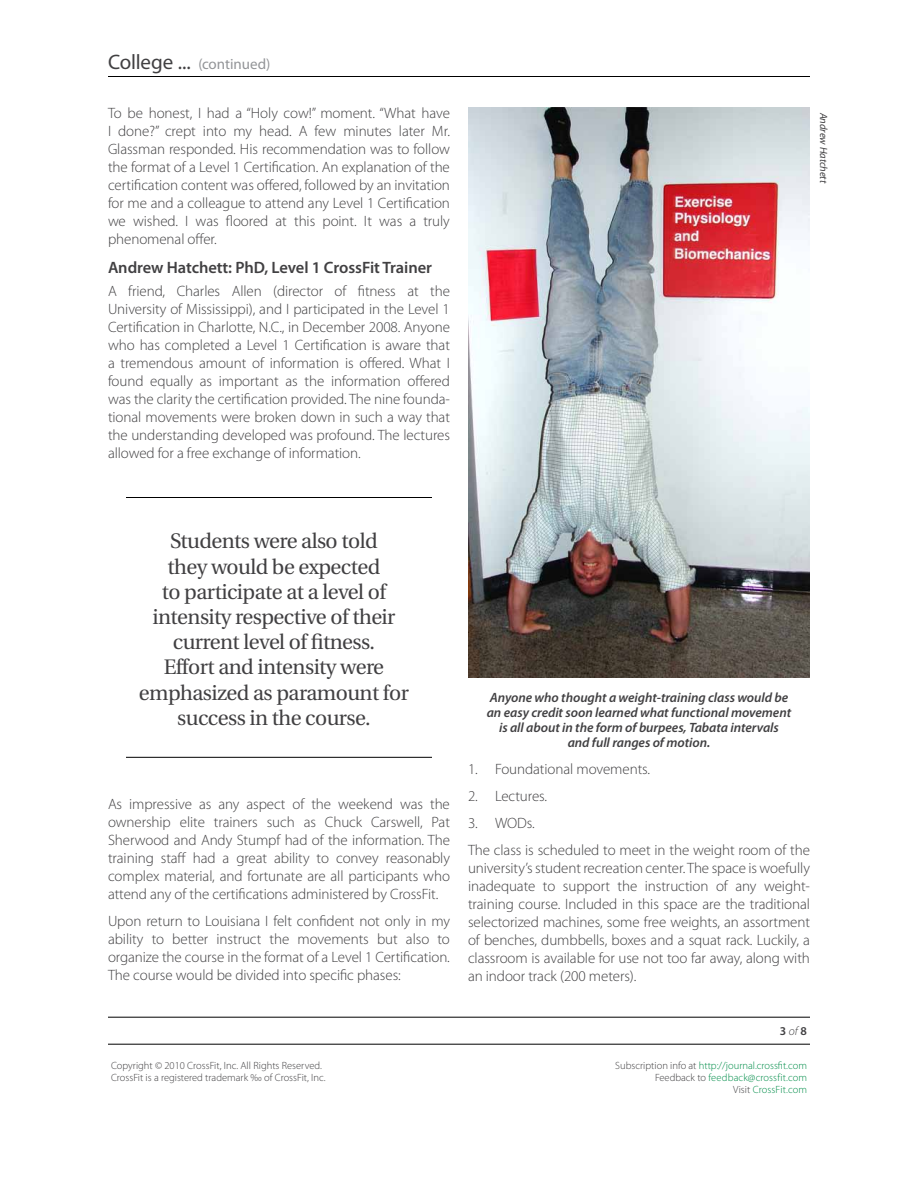
<style>
.page{position:relative;width:918px;height:1188px;background:#fff}
.page>*{position:absolute;margin:0;border:0;box-sizing:border-box;transform-origin:0 0}
.t1{font:21px/25.2px "Utopia";letter-spacing:-.025em;color:#414042;text-align:center}
.t2{font:600 16.5px "Myriad Pro";letter-spacing:-.005em;color:#414042}
.t3{font:300 15px/18px "Myriad Pro";letter-spacing:-.005em;color:#414042;text-align:justify}
.t4{font:15px "Myriad Pro";letter-spacing:-.005em;color:#939598}
.t5{font:italic 600 13.5px/15px "Myriad Pro";letter-spacing:-.005em;color:#414042;text-align:center}
.t6{font:600 12px "Myriad Pro";color:#414042}
.t7{font:300 10.5px/12px "Myriad Pro";color:#008d49;text-align:right}
.t8{font:300 10.5px/12px "Myriad Pro";color:#414042}
.t9{font:italic 10.5px "Myriad Pro";letter-spacing:-.005em;color:#414042}
.s1{font-size:21px;color:#414042}
.s2{font-weight:300;font-style:italic}
.s3{color:#414042}
</style>
<div class="page">
<hr style="left:108px;top:76px;width:702px;height:1px;background:#000">
<hr style="left:108px;top:1017px;width:702px;height:1px;background:#000">
<hr style="left:108px;top:1044px;width:702px;height:1px;background:#000">
<hr style="left:126px;top:497px;width:306px;height:1px;background:#000">
<hr style="left:126px;top:757px;width:306px;height:1px;background:#000">
<img style="left:468px;top:107px;width:342px;height:570px">
<p class="t4" style="left:108px;top:56px;width:164px"><span class="s1">College ...</span> (continued)</p>
<p class="t3" style="left:108px;top:105px;width:344px">To be honest, I had a “Holy cow!” moment. “What have I done?” crept into my head. A few minutes later Mr.<br>Glassman responded. His recommendation was to follow the format of a Level 1 Certification. An explanation of the certification content was offered, followed by an invitation for me and a colleague to attend any Level 1 Certification we wished. I was floored at this point. It was a truly phenomenal offer.</p>
<p class="t2" style="left:108px;top:259px;width:326px">Andrew Hatchett: PhD, Level 1 CrossFit Trainer</p>
<p class="t3" style="left:108px;top:282px;width:344px">A friend, Charles Allen (director of fitness at the University of Mississippi), and I participated in the Level 1<br>Certification in Charlotte, N.C., in December 2008. Anyone who has completed a Level 1 Certification is aware that a tremendous amount of information is offered. What I found equally as important as the information offered was the clarity the certification provided. The nine founda&shy;tional movements were broken down in such a way that the understanding developed was profound. The lectures allowed for a free exchange of information.</p>
<p class="t9" style="left:829px;top:112px;width:72px;rotate:90deg">Andrew Hatchett</p>
<h1 class="t1" style="left:139px;top:529px;width:271px">Students were also told<br>they would be expected<br>to participate at a level of intensity respective of their current level of fitness.<br>Effort and intensity were emphasized as paramount for success in the course.</h1>
<p class="t3" style="left:108px;top:795px;width:344px">As impressive as any aspect of the weekend was the ownership elite trainers such as Chuck Carswell, Pat Sherwood and Andy Stumpf had of the information. The training staff had a great ability to convey reasonably complex material, and fortunate are all participants who attend any of the certifications administered by CrossFit.</p>
<p class="t3" style="left:108px;top:912px;width:344px">Upon return to Louisiana I felt confident not only in my ability to better instruct the movements but also to organize the course in the format of a Level 1 Certification.<br>The course would be divided into specific phases:</p>
<p class="t5" style="left:487px;top:691px;width:306px">Anyone who thought a weight-training class would be an easy credit soon learned what functional movement is all about in the form of burpees, Tabata intervals and full ranges of motion.</p>
<p class="t3" style="left:468px;top:760px;width:184px">1. Foundational movements.</p>
<p class="t3" style="left:468px;top:787px;width:81px">2. Lectures.</p>
<p class="t3" style="left:468px;top:810px;width:344px;line-height:27px">3. WODs.<br>The class is scheduled to meet in the weight room of the</p>
<p class="t3" style="left:468px;top:859px;width:344px">university’s student recreation center. The space is woefully inadequate to support the instruction of any weight&shy;training course. Included in this space are the traditional selectorized machines, some free weights, an assortment of benches, dumbbells, boxes and a squat rack. Luckily, a classroom is available for use not too far away, along with an indoor track (200 meters).</p>
<p class="t6" style="left:780px;top:1024px;width:29px">3<span class="s2">of</span>8</p>
<p class="t8" style="left:111px;top:1060px;width:216px">Copyright © 2010 CrossFit, Inc. All Rights Reserved.<br>CrossFit is a registered trademark ‰ of CrossFit, Inc.</p>
<p class="t7" style="left:615px;top:1060px;width:193px"><span class="s3">Subscription info at</span> http://journal.crossfit.com<br><span class="s3">Feedback to</span> feedback@crossfit.com<br><span class="s3">Visit</span> CrossFit.com</p>
</div>
